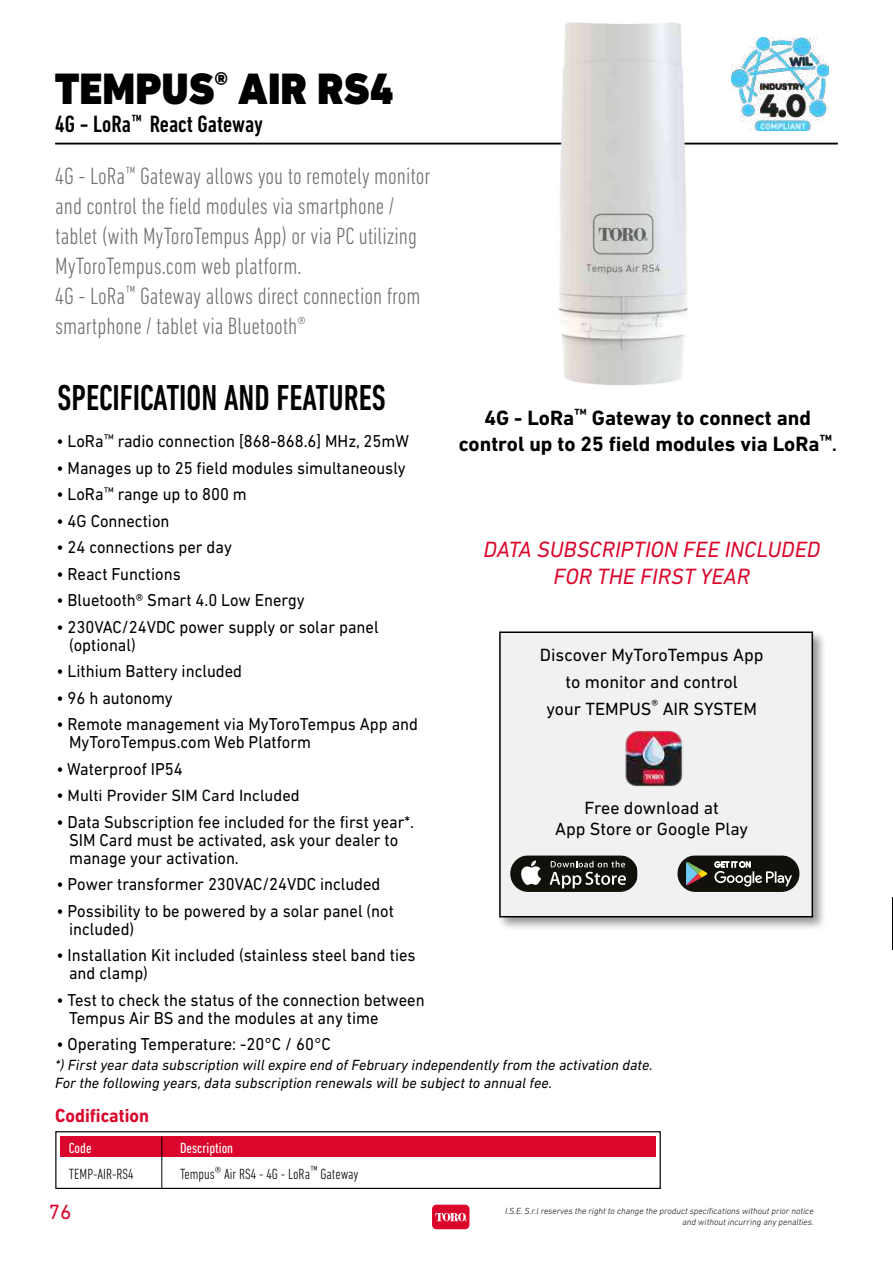
<style>
.page{position:relative;width:893px;height:1263px;background:#fff}
.page>*{position:absolute;margin:0;border:0;box-sizing:border-box;transform-origin:0 0}
.t1{font:900 44.7px "DIN Next LT Pro";color:#000;scale:.94 1}
.t2{font:500 condensed 36.75px "DIN Next LT Pro";color:#000;scale:.94 1}
.t3{font:300 condensed 24px/30px "DIN Next LT Pro";color:#706f6f}
.t4{font:500 condensed 24px "DIN Next LT Pro";color:#000}
.t5{font:italic 22.5px/27px "DIN Next LT Pro";color:#da062b;text-align:center}
.t6{font:700 21px/25.2px "DIN Next LT Pro";color:#000;text-align:center}
.t7{font:21px "DIN Next LT Pro";color:#d6072b}
.t8{font:700 19.2px "DIN Next LT Pro";color:#da062b;scale:.94 1}
.t9{font:18px/27px "DIN Next LT Pro";color:#000;text-align:center}
.t10{font:17.55px/18px "DIN Next LT Pro";color:#000;scale:.94 1}
.t11{font:16.5px "DIN Next LT Pro";color:#000}
.t12{font:italic 15px/18px "DIN Next LT Pro";color:#000}
.t13{font:300 condensed 15px/25.5px "DIN Next LT Pro";color:#000}
.t14{font:condensed 15px "DIN Next LT Pro";color:#fff}
.t15{font:italic 300 9px/10.8px "DIN Next LT Pro";color:#000;text-align:right}
.s1{font-size:17.55px}
.s2{font-size:18px}
.s3{font-weight:400;color:#fff}
</style>
<div class="page">
<div style="left:432px;top:1205px;width:37px;height:24px;background:#db052c;border-radius:4px"></div>
<svg style="left:435px;top:1213px;width:32px;height:8px"></svg>
<div style="left:55px;top:1131px;width:606px;height:58px;border:1px solid #000"></div>
<div style="left:61px;top:1136px;width:595px;height:20px;background:#da062b"></div>
<hr style="left:162px;top:1137px;width:1px;height:51px;background:#000">
<img style="left:731px;top:37px;width:98px;height:94px">
<hr style="left:55px;top:143px;width:783px;height:1px;background:#000">
<img style="left:529px;top:22px;width:183px;height:364px">
<div style="left:497px;top:629px;width:330px;height:303px;background:#000;opacity:.41"></div>
<div style="left:499px;top:631px;width:314px;height:286px;background:#f1f1f1;border:2px solid #000"></div>
<img style="left:625px;top:730px;width:57px;height:57px">
<svg style="left:510px;top:855px;width:127px;height:37px"></svg>
<svg style="left:677px;top:855px;width:122px;height:37px;background:#464540"></svg>
<hr style="left:892px;top:897px;width:1px;height:53px;background:#000">
<h1 class="t1" style="left:55px;top:62px;width:362px">TEMPUS<sup>®</sup> AIR RS4</h1>
<h3 class="t4" style="left:55px;top:111px;width:209px">4G - LoRa<sup>™</sup> React Gateway</h3>
<p class="t3" style="left:55px;top:161px;width:377px">4G - LoRa<sup>™</sup> Gateway allows you to remotely monitor and control the field modules via smartphone / tablet (with MyToroTempus App) or via PC utilizing MyToroTempus.com web platform.<br>4G - LoRa<sup>™</sup> Gateway allows direct connection from smartphone / tablet via Bluetooth<sup>®</sup></p>
<h2 class="t2" style="left:57px;top:377px;width:351px">SPECIFICATION AND FEATURES</h2>
<p class="t10" style="left:56px;top:432px;width:377px">• LoRa<sup>™</sup> radio connection [868-868.6] MHz, 25mW</p>
<p class="t10" style="left:56px;top:458px;width:373px">• Manages up to 25 field modules simultaneously</p>
<p class="t10" style="left:56px;top:485px;width:204px">• LoRa<sup>™</sup> range up to 800 m</p>
<p class="t10" style="left:56px;top:511px;width:122px">• 4G Connection</p>
<p class="t10" style="left:56px;top:538px;width:188px">• 24 connections per day</p>
<p class="t10" style="left:56px;top:564px;width:134px">• React Functions</p>
<p class="t10" style="left:56px;top:591px;width:266px">• Bluetooth® Smart 4.0 Low Energy</p>
<p class="t10" style="left:69px;top:618px;width:331px;text-indent:-13px">• 230VAC/24VDC power supply or solar panel (optional)</p>
<p class="t10" style="left:56px;top:662px;width:199px">• Lithium Battery included</p>
<p class="t10" style="left:56px;top:689px;width:125px">• 96 h autonomy</p>
<p class="t10" style="left:69px;top:715px;width:373px;text-indent:-13px">• Remote management via MyToroTempus App and<br>MyToroTempus.com Web Platform</p>
<p class="t10" style="left:56px;top:760px;width:136px">• Waterproof IP54</p>
<p class="t11" style="left:56px;top:786px;width:245px"><span class="s1">•</span> Multi Provider SIM Card Included</p>
<p class="t10" style="left:69px;top:812px;width:368px;text-indent:-13px">• Data Subscription fee included for the first year*.<br>SIM Card must be activated, ask your dealer to manage your activation.</p>
<p class="t10" style="left:56px;top:875px;width:346px">• Power transformer 230VAC/24VDC included</p>
<p class="t10" style="left:69px;top:902px;width:347px;text-indent:-13px">• Possibility to be powered by a solar panel (not included)</p>
<p class="t10" style="left:69px;top:946px;width:370px;text-indent:-13px">• Installation Kit included (stainless steel band ties and clamp)</p>
<p class="t10" style="left:69px;top:991px;width:380px;text-indent:-13px">• Test to check the status of the connection between<br>Tempus Air BS and the modules at any time</p>
<p class="t10" style="left:56px;top:1035px;width:294px">• Operating Temperature: -20°C / 60°C</p>
<p class="t6" style="left:459px;top:405px;width:380px">4G - LoRa<sup>™</sup> Gateway to connect and control up to 25 field modules via LoRa<sup>™</sup><span class="s2">.</span></p>
<p class="t5" style="left:483px;top:536px;width:338px">DATA SUBSCRIPTION FEE INCLUDED<br>FOR THE FIRST YEAR</p>
<p class="t9" style="left:540px;top:641px;width:225px">Discover MyToroTempus App to monitor and control<br>your TEMPUS<sup>®</sup> AIR SYSTEM</p>
<p class="t9" style="left:555px;top:796px;width:195px;line-height:21.6px">Free download at<br>App Store or Google Play</p>
<p class="t12" style="left:55px;top:1056px;width:599px">*) First year data subscription will expire end of February independently from the activation date.<br>For the following years, data subscription renewals will be subject to annual fee.</p>
<p class="t8" style="left:55px;top:1104px;width:101px">Codification</p>
<p class="t14" style="left:69px;top:1140px;width:24px">Code</p>
<p class="t13" style="left:69px;top:1161px;width:66px">TEMP-AIR-RS4</p>
<p class="t13" style="left:180px;top:1135px;width:180px"><span class="s3">Description<br></span>Tempus® Air RS4 - 4G - LoRa<sup>™</sup> Gateway</p>
<p class="t7" style="left:49px;top:1200px;width:24px">76</p>
<p class="t15" style="left:505px;top:1205px;width:310px">I.S.E. S.r.l reserves the right to change the product specifications without prior notice and without incurring any penalties.</p>
</div>
